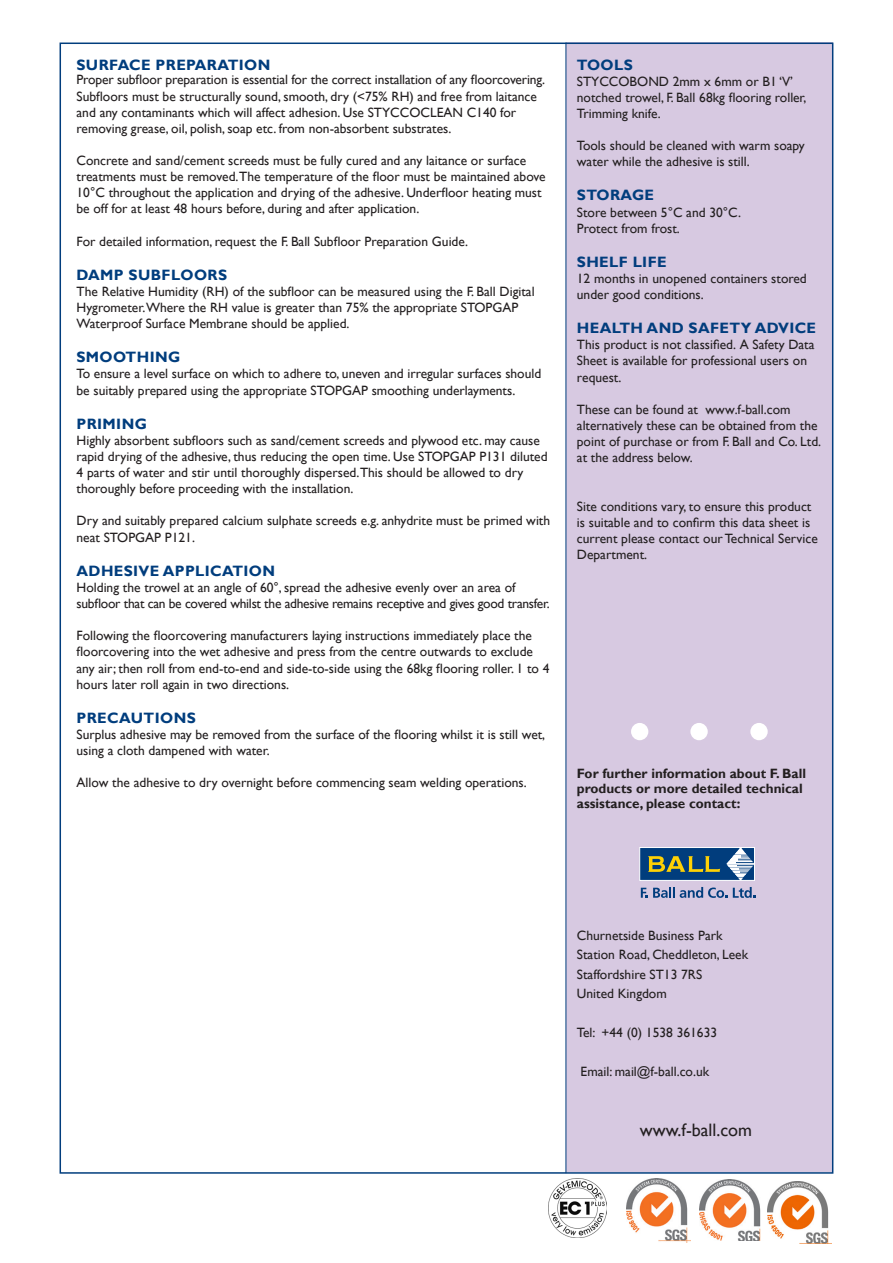
<style>
.page{position:relative;width:893px;height:1263px;background:#fff}
.page>*{position:absolute;margin:0;border:0;box-sizing:border-box;transform-origin:0 0}
.t1{font:18px "Gill Sans";color:#231f20}
.t2{font:700 15px "Gill Sans";letter-spacing:.025em;color:#013d7d}
.t3{font:13.5px/16px "Gill Sans";color:#231f20}
.t4{font:13.5px/16px "Gill Sans";letter-spacing:-.02em;color:#231f20}
.t5{font:700 13.5px/15px "Gill Sans";color:#231f20}
</style>
<div class="page">
<div style="left:566px;top:43px;width:267px;height:1129px;background:#d7c9e1"></div>
<hr style="left:566px;top:43px;width:1px;height:1130px;background:#013d7d">
<div style="left:690px;top:723px;width:18px;height:17px;background:#fff;border-radius:50%"></div>
<div style="left:631px;top:723px;width:17px;height:17px;background:#fff;border-radius:50%"></div>
<div style="left:750px;top:723px;width:18px;height:17px;background:#fff;border-radius:50%"></div>
<svg style="left:641px;top:887px;width:86px;height:11px"></svg>
<svg style="left:733px;top:887px;width:22px;height:11px"></svg>
<div style="left:639px;top:847px;width:116px;height:34px;background:#013d7d;border:1px solid #fff"></div>
<svg style="left:648px;top:856px;width:72px;height:16px"></svg>
<svg style="left:726px;top:847px;width:29px;height:33px"></svg>
<img style="left:548px;top:1179px;width:58px;height:58px">
<img style="left:768px;top:1181px;width:63px;height:63px">
<img style="left:627px;top:1179px;width:64px;height:63px">
<img style="left:700px;top:1179px;width:61px;height:61px">
<p class="t2" style="left:77px;top:55px;width:195px">SURFACE PREPARATION</p>
<p class="t3" style="left:77px;top:72px;width:470px">Proper subfloor preparation is essential for the correct installation of any floorcovering.<br>Subfloors must be structurally sound, smooth, dry (&lt;75% RH) and free from laitance and any contaminants which will affect adhesion. Use STYCCOCLEAN C140 for removing grease, oil, polish, soap etc. from non-absorbent substrates.</p>
<p class="t3" style="left:77px;top:153px;width:471px">Concrete and sand/cement screeds must be fully cured and any laitance or surface treatments must be removed.The temperature of the floor must be maintained above 10°C throughout the application and drying of the adhesive. Underfloor heating must be off for at least 48 hours before, during and after application.</p>
<p class="t3" style="left:77px;top:233px;width:393px">For detailed information, request the F. Ball Subfloor Preparation Guide.</p>
<p class="t2" style="left:77px;top:266px;width:152px">DAMP SUBFLOORS</p>
<p class="t3" style="left:77px;top:284px;width:460px">The Relative Humidity (RH) of the subfloor can be measured using the F. Ball Digital<br>Hygrometer.Where the RH value is greater than 75% the appropriate STOPGAP<br>Waterproof Surface Membrane should be applied.</p>
<p class="t2" style="left:77px;top:348px;width:105px">SMOOTHING</p>
<p class="t3" style="left:77px;top:366px;width:466px">To ensure a level surface on which to adhere to, uneven and irregular surfaces should be suitably prepared using the appropriate STOPGAP smoothing underlayments.</p>
<p class="t2" style="left:77px;top:415px;width:72px">PRIMING</p>
<p class="t3" style="left:77px;top:433px;width:473px">Highly absorbent subfloors such as sand/cement screeds and plywood etc. may cause rapid drying of the adhesive, thus reducing the open time. Use STOPGAP P131 diluted 4 parts of water and stir until thoroughly dispersed.This should be allowed to dry thoroughly before proceeding with the installation.</p>
<p class="t3" style="left:77px;top:513px;width:475px">Dry and suitably prepared calcium sulphate screeds e.g. anhydrite must be primed with neat STOPGAP P121.</p>
<p class="t2" style="left:77px;top:562px;width:200px">ADHESIVE APPLICATION</p>
<p class="t4" style="left:77px;top:580px;width:475px">Holding the trowel at an angle of 60°, spread the adhesive evenly over an area of subfloor that can be covered whilst the adhesive remains receptive and gives good transfer.</p>
<p class="t3" style="left:77px;top:628px;width:475px">Following the floorcovering manufacturers laying instructions immediately place the floorcovering into the wet adhesive and press from the centre outwards to exclude any air; then roll from end-to-end and side-to-side using the 68kg flooring roller. 1 to 4 hours later roll again in two directions.</p>
<p class="t2" style="left:77px;top:709px;width:121px">PRECAUTIONS</p>
<p class="t3" style="left:77px;top:726px;width:470px">Surplus adhesive may be removed from the surface of the flooring whilst it is still wet, using a cloth dampened with water.</p>
<p class="t3" style="left:77px;top:775px;width:452px">Allow the adhesive to dry overnight before commencing seam welding operations.</p>
<p class="t2" style="left:577px;top:55px;width:57px">TOOLS</p>
<p class="t3" style="left:577px;top:73px;width:231px">STYCCOBOND 2mm x 6mm or B1 ‘V’ notched trowel, F. Ball 68kg flooring roller,<br>Trimming knife.</p>
<p class="t3" style="left:577px;top:138px;width:229px">Tools should be cleaned with warm soapy water while the adhesive is still.</p>
<p class="t2" style="left:577px;top:186px;width:79px">STORAGE</p>
<p class="t3" style="left:577px;top:204px;width:166px">Store between 5°C and 30°C.<br>Protect from frost.</p>
<p class="t2" style="left:577px;top:253px;width:91px">SHELF LIFE</p>
<p class="t3" style="left:577px;top:271px;width:231px">12 months in unopened containers stored under good conditions.</p>
<p class="t2" style="left:577px;top:319px;width:241px">HEALTH AND SAFETY ADVICE</p>
<p class="t3" style="left:577px;top:337px;width:239px">This product is not classified. A Safety Data<br>Sheet is available for professional users on request.</p>
<p class="t3" style="left:577px;top:401px;width:246px">These can be found at www.f-ball.com alternatively these can be obtained from the point of purchase or from F. Ball and Co. Ltd. at the address below.</p>
<p class="t3" style="left:577px;top:498px;width:242px">Site conditions vary, to ensure this product is suitable and to confirm this data sheet is current please contact our Technical Service Department.</p>
<p class="t5" style="left:577px;top:766px;width:231px">For further information about F. Ball products or more detailed technical assistance, please contact:</p>
<p class="t3" style="left:577px;top:926px;width:173px;line-height:19.5px">Churnetside Business Park<br>Station Road, Cheddleton, Leek<br>Staffordshire ST13 7RS<br>United Kingdom</p>
<p class="t3" style="left:577px;top:1025px;width:142px">Tel: +44 (0) 1538 361633</p>
<p class="t3" style="left:581px;top:1064px;width:130px">Email: mail@f-ball.co.uk</p>
<p class="t1" style="left:640px;top:1119px;width:114px">www.f-ball.com</p>
</div>
